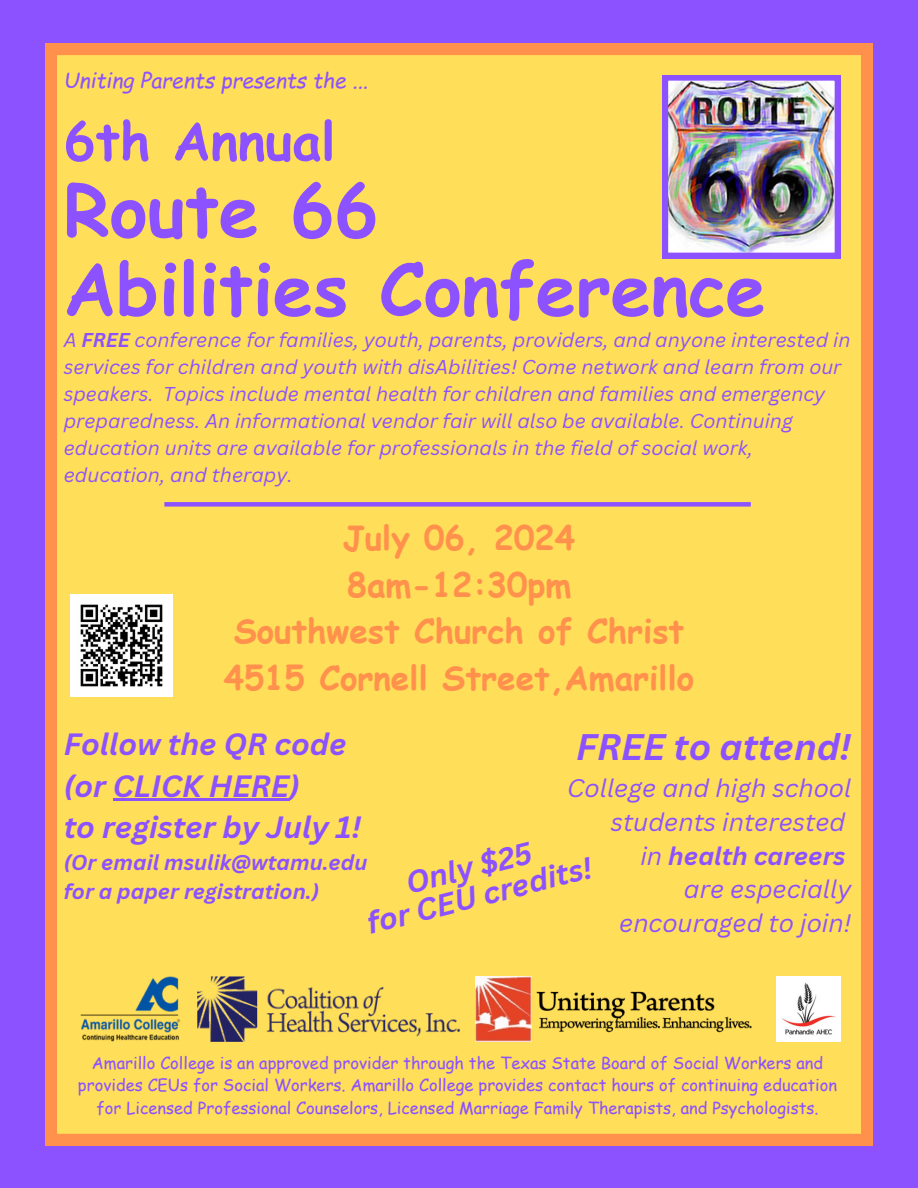
<style>
.page{position:relative;width:918px;height:1188px;background:#8c52ff}
.page>*{position:absolute;margin:0;border:0;box-sizing:border-box;transform-origin:0 0}
.t1{font:700 72px/78.8px "Comic Sans MS";color:#8c52ff}
.t2{font:700 52.05px "Comic Sans MS";color:#8c52ff}
.t3{font:italic 700 36px "Canva Sans";color:#8c52ff}
.t4{font:700 33.3px/46.3px "Comic Sans MS";color:#ff914d;text-align:center}
.t5{font:italic 700 30px/41.7px "Canva Sans";color:#8c52ff}
.t6{font:italic 24.75px/33.8px "Canva Sans";color:#8c52ff;text-align:right}
.t7{font:italic 700 21px/29.2px "Canva Sans";color:#8c52ff}
.t8{font:italic 21px "Comic Sans MS";color:#8c52ff}
.t9{font:italic 19.5px/27px "Canva Sans";color:#8c52ff}
.t10{font:16.5px/22.5px "Comic Sans MS";color:#8c52ff;text-align:center}
.s1{font-weight:700}
</style>
<div class="page">
<div style="left:46px;top:44px;width:826px;height:1101px;background:#ffde59"></div>
<img style="left:78px;top:977px;width:102px;height:70px">
<img style="left:777px;top:977px;width:64px;height:64px">
<img style="left:476px;top:977px;width:279px;height:64px">
<div style="left:164px;top:502px;width:587px;height:5px;background:#8c52ff"></div>
<img style="left:663px;top:75px;width:177px;height:183px">
<img style="left:197px;top:977px;width:262px;height:64px">
<img style="left:70px;top:594px;width:103px;height:102px">
<hr style="left:113px;top:799px;width:176px;height:2px;background:#8c52ff">
<h2 class="t8" style="left:64px;top:65px;width:306px">Uniting Parents presents the ...</h2>
<h3 class="t2" style="left:64px;top:103px;width:273px">6th Annual</h3>
<h3 class="t1" style="left:64px;top:168px;width:704px">Route 66<br>Abilities Conference</h3>
<p class="t9" style="left:64px;top:326px;width:788px">A <span class="s1">FREE</span> conference for families, youth, parents, providers, and anyone interested in services for children and youth with disAbilities! Come network and learn from our speakers. Topics include mental health for children and families and emergency preparedness. An informational vendor fair will also be available. Continuing education units are available for professionals in the field of social work, education, and therapy.</p>
<h4 class="t4" style="left:224px;top:514px;width:472px">July 06, 2024<br>8am-12:30pm<br>Southwest Church of Christ<br>4515 Cornell Street,Amarillo</h4>
<p class="t5" style="left:64px;top:722px;width:299px">Follow the QR code (or CLICK HERE)<br>to register by July 1!</p>
<p class="t7" style="left:64px;top:847px;width:305px">(Or email msulik@wtamu.edu for a paper registration.)</p>
<p class="t3" style="left:576px;top:721px;width:276px">FREE to attend!</p>
<p class="t6" style="left:567px;top:771px;width:286px">College and high school students interested<br>in <span class="s1">health careers<br></span>are especially encouraged to join!</p>
<p class="t5" style="left:357px;top:880px;width:233px;line-height:29.1px;text-align:center;rotate:-14deg">Only $25<br>for CEU credits!</p>
<p class="t10" style="left:78px;top:1051px;width:761px">Amarillo College is an approved provider through the Texas State Board of Social Workers and provides CEUs for Social Workers. Amarillo College provides contact hours of continuing education for Licensed Professional Counselors, Licensed Marriage Family Therapists, and Psychologists.</p>
</div>
